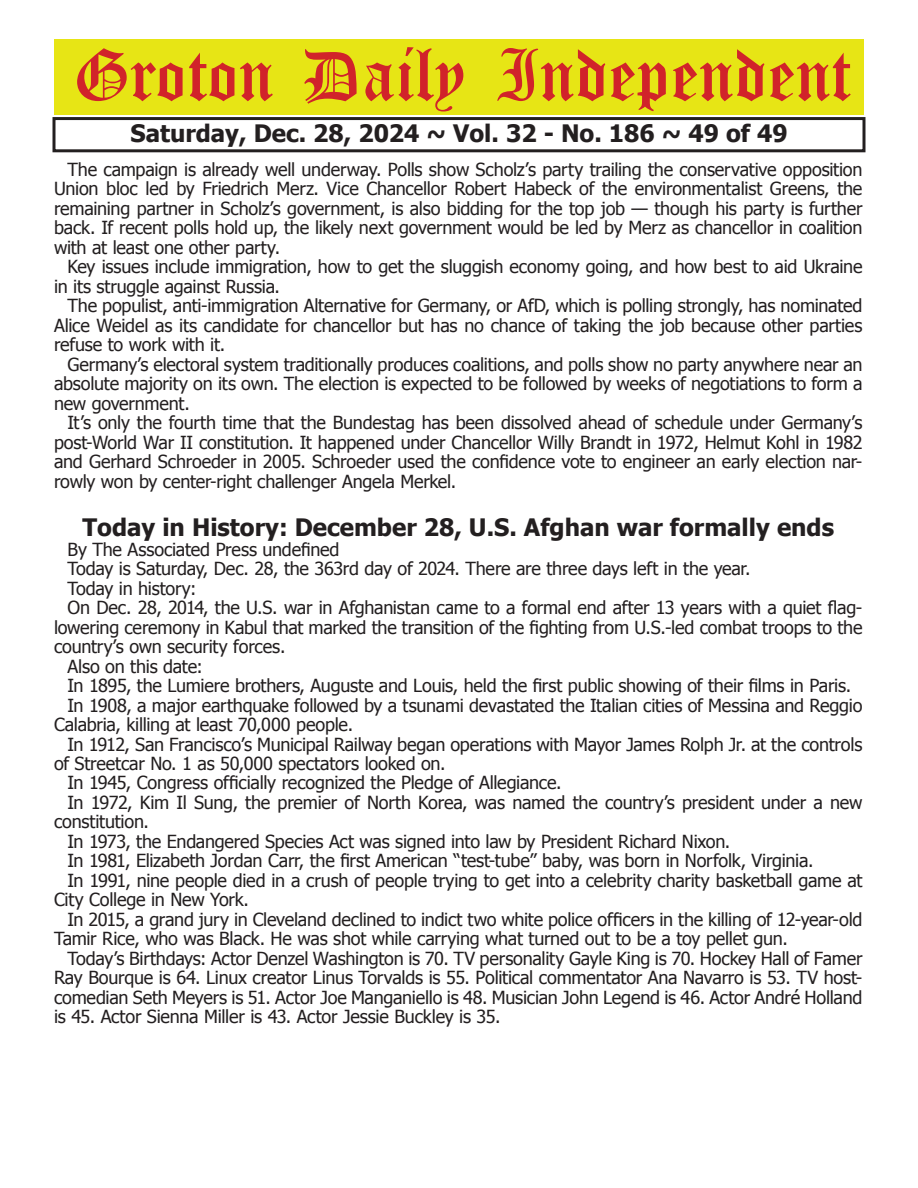
<style>
.page{position:relative;width:918px;height:1188px;background:#fff}
.page>*{position:absolute;margin:0;border:0;box-sizing:border-box;transform-origin:0 0}
.t1{font:54px "Old English Five";color:#d1232a}
.t2{font:700 24px "Tahoma";color:#231f20}
.t3{font:18px/19.5px "Tahoma";letter-spacing:-.015em;color:#231f20;text-align:justify}
</style>
<div class="page">
<div style="left:52px;top:117px;width:814px;height:35px;border:3px solid #231f20"></div>
<div style="left:54px;top:40px;width:810px;height:75px;background:#e7e515"></div>
<h1 class="t1" style="left:73px;top:50px;width:779px">Groton Daily Independent</h1>
<h2 class="t2" style="left:131px;top:116px;width:659px">Saturday, Dec. 28, 2024 ~ Vol. 32 - No. 186 ~ 49 of 49</h2>
<p class="t3" style="left:54px;top:159px;width:810px;text-indent:14px">The campaign is already well underway. Polls show Scholz’s party trailing the conservative opposition Union bloc led by Friedrich Merz. Vice Chancellor Robert Habeck of the environmentalist Greens, the remaining partner in Scholz’s government, is also bidding for the top job — though his party is further back. If recent polls hold up, the likely next government would be led by Merz as chancellor in coalition with at least one other party.</p>
<p class="t3" style="left:54px;top:256px;width:810px;text-indent:14px">Key issues include immigration, how to get the sluggish economy going, and how best to aid Ukraine in its struggle against Russia.</p>
<p class="t3" style="left:54px;top:295px;width:810px;text-indent:14px">The populist, anti-immigration Alternative for Germany, or AfD, which is polling strongly, has nominated Alice Weidel as its candidate for chancellor but has no chance of taking the job because other parties refuse to work with it.</p>
<p class="t3" style="left:54px;top:354px;width:810px;text-indent:14px">Germany’s electoral system traditionally produces coalitions, and polls show no party anywhere near an absolute majority on its own. The election is expected to be followed by weeks of negotiations to form a new government.</p>
<p class="t3" style="left:54px;top:412px;width:810px;text-indent:14px">It’s only the fourth time that the Bundestag has been dissolved ahead of schedule under Germany’s post-World War II constitution. It happened under Chancellor Willy Brandt in 1972, Helmut Kohl in 1982 and Gerhard Schroeder in 2005. Schroeder used the confidence vote to engineer an early election nar&shy;rowly won by center-right challenger Angela Merkel.</p>
<h2 class="t2" style="left:83px;top:511px;width:753px">Today in History: December 28, U.S. Afghan war formally ends</h2>
<p class="t3" style="left:68px;top:538px;width:274px">By The Associated Press undefined</p>
<p class="t3" style="left:68px;top:558px;width:685px">Today is Saturday, Dec. 28, the 363rd day of 2024. There are three days left in the year.</p>
<p class="t3" style="left:68px;top:577px;width:131px">Today in history:</p>
<p class="t3" style="left:68px;top:597px;width:797px">On Dec. 28, 2014, the U.S. war in Afghanistan came to a formal end after 13 years with a quiet flag-</p>
<p class="t3" style="left:54px;top:616px;width:810px">lowering ceremony in Kabul that marked the transition of the fighting from U.S.-led combat troops to the</p>
<p class="t3" style="left:54px;top:636px;width:233px">country’s own security forces.</p>
<p class="t3" style="left:68px;top:655px;width:137px">Also on this date:</p>
<p class="t3" style="left:68px;top:675px;width:785px">In 1895, the Lumiere brothers, Auguste and Louis, held the first public showing of their films in Paris.</p>
<p class="t3" style="left:68px;top:694px;width:797px">In 1908, a major earthquake followed by a tsunami devastated the Italian cities of Messina and Reggio</p>
<p class="t3" style="left:54px;top:714px;width:301px">Calabria, killing at least 70,000 people.</p>
<p class="t3" style="left:68px;top:733px;width:797px">In 1912, San Francisco’s Municipal Railway began operations with Mayor James Rolph Jr. at the controls</p>
<p class="t3" style="left:54px;top:753px;width:393px">of Streetcar No. 1 as 50,000 spectators looked on.</p>
<p class="t3" style="left:68px;top:772px;width:496px">In 1945, Congress officially recognized the Pledge of Allegiance.</p>
<p class="t3" style="left:68px;top:792px;width:796px">In 1972, Kim Il Sung, the premier of North Korea, was named the country’s president under a new</p>
<p class="t3" style="left:54px;top:811px;width:96px">constitution.</p>
<p class="t3" style="left:68px;top:831px;width:664px">In 1973, the Endangered Species Act was signed into law by President Richard Nixon.</p>
<p class="t3" style="left:68px;top:850px;width:747px">In 1981, Elizabeth Jordan Carr, the first American “test-tube” baby, was born in Norfolk, Virginia.</p>
<p class="t3" style="left:68px;top:870px;width:796px">In 1991, nine people died in a crush of people trying to get into a celebrity charity basketball game at</p>
<p class="t3" style="left:54px;top:889px;width:197px">City College in New York.</p>
<p class="t3" style="left:68px;top:909px;width:797px">In 2015, a grand jury in Cleveland declined to indict two white police officers in the killing of 12-year-old</p>
<p class="t3" style="left:54px;top:928px;width:735px">Tamir Rice, who was Black. He was shot while carrying what turned out to be a toy pellet gun.</p>
<p class="t3" style="left:68px;top:948px;width:796px">Today’s Birthdays: Actor Denzel Washington is 70. TV personality Gayle King is 70. Hockey Hall of Famer</p>
<p class="t3" style="left:54px;top:967px;width:810px">Ray Bourque is 64. Linux creator Linus Torvalds is 55. Political commentator Ana Navarro is 53. TV host-</p>
<p class="t3" style="left:54px;top:987px;width:810px">comedian Seth Meyers is 51. Actor Joe Manganiello is 48. Musician John Legend is 46. Actor André Holland</p>
<p class="t3" style="left:54px;top:1006px;width:448px">is 45. Actor Sienna Miller is 43. Actor Jessie Buckley is 35.</p>
</div>
